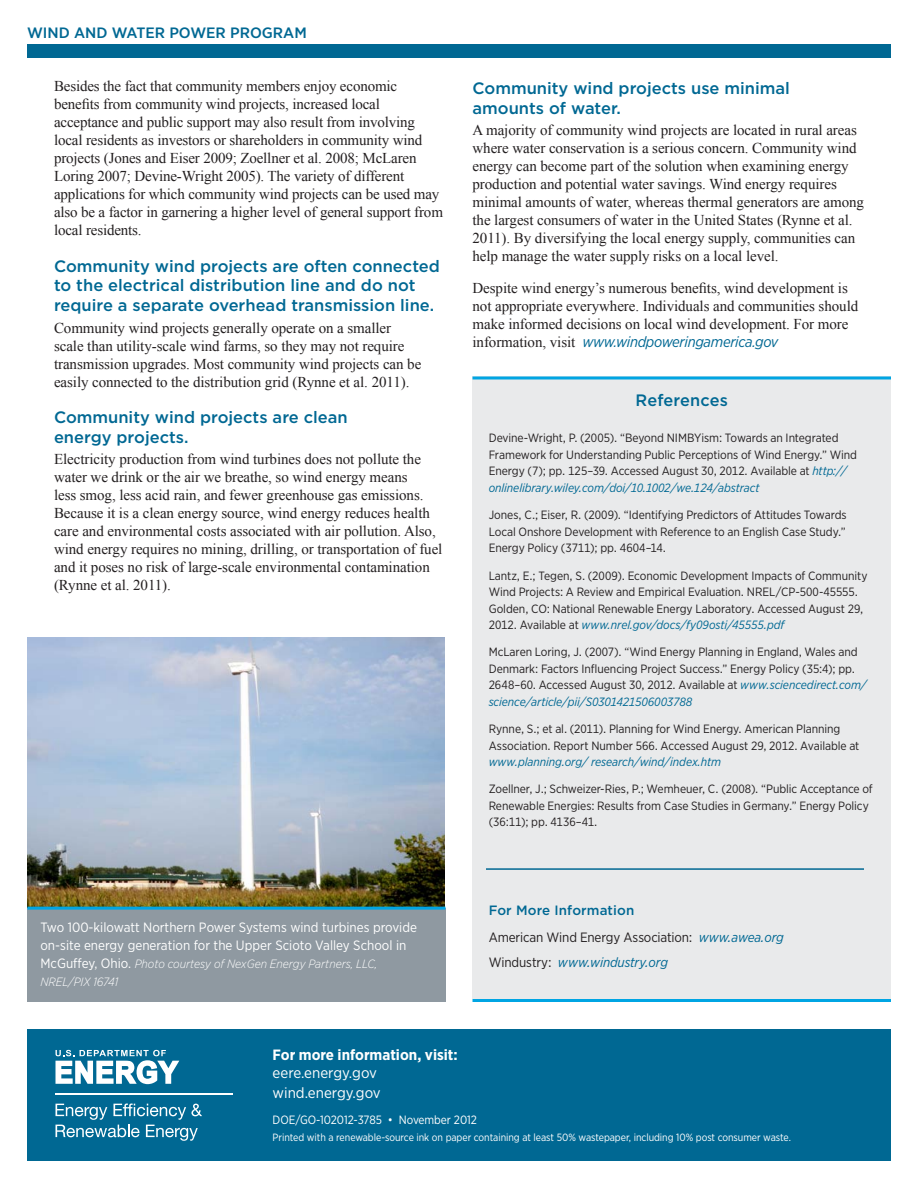
<style>
.page{position:relative;width:918px;height:1188px;background:#fff}
.page>*{position:absolute;margin:0;border:0;box-sizing:border-box;transform-origin:0 0}
.subhead_2{font:500 16.5px/19.5px "Gotham";color:#006893}
.sidebar_head{font:500 16.5px "Gotham";letter-spacing:.01em;color:#006893}
.body_text{font:15px/18px "Times New Roman";letter-spacing:-.005em;color:#231f20}
.program_name_page_2{font:500 15px "Gotham Narrow";color:#006893;scale:1.1 1}
.boiler_plate_reverse{font:14.85px "Gotham Narrow";color:#fff}
.boiler_plate_reverse-2{font:700 14.85px "Gotham Narrow";color:#fff}
.caption_reverse{font:13.5px/18px "Gotham Narrow";color:#fff}
.sidebar_text_-_refer{font:13.5px "Gotham Narrow";letter-spacing:-.01em;color:#231f20}
.sidebar_text_-_refer-2{font:italic 13.5px "Gotham Narrow";letter-spacing:-.01em;color:#006893}
.sidebar_head-2{font:500 13.5px "Gotham";letter-spacing:.01em;color:#006893}
.sidebar_text_-_refer-3{font:12px/16.5px "Gotham Narrow";letter-spacing:-.005em;color:#231f20}
.caption_reverse-2{font:italic 300 12px/18px "Gotham Narrow";color:#fff}
.t1{font:12px "Gotham Narrow";letter-spacing:-.005em;color:#fff}
.t2{font:10.5px "Gotham Narrow";letter-spacing:-.005em;color:#fff}
.s1{font-family:"Gotham Narrow";font-style:italic;color:#006893}
.s2{font-style:italic;color:#006893}
.s3{font-weight:400;font-style:normal;font-size:13.5px}
.s4{font-style:normal;color:#231f20}
</style>
<div class="page">
<div style="left:472px;top:376px;width:419px;height:623px;background:#e9eaeb"></div>
<svg style="left:472px;top:376px;width:419px;height:4px;background:#3ab6e4"></svg>
<hr style="left:472px;top:999px;width:419px;height:3px;background:#00a5e3">
<img style="left:27px;top:638px;width:418px;height:269px">
<div style="left:27px;top:908px;width:419px;height:94px;background:#8f99a1"></div>
<hr style="left:27px;top:907px;width:419px;height:3px;background:#00a5e3">
<hr style="left:486px;top:868px;width:378px;height:2px;background:#006893">
<div style="left:27px;top:1029px;width:864px;height:132px;background:#006893"></div>
<svg style="left:56px;top:1050px;width:123px;height:34px"></svg>
<hr style="left:56px;top:1093px;width:177px;height:1px;background:#fff">
<svg style="left:56px;top:1104px;width:146px;height:37px"></svg>
<div style="left:27px;top:44px;width:864px;height:14px;background:#006893"></div>
<p class="program_name_page_2" style="left:27px;top:23px;width:256px">WIND AND WATER POWER PROGRAM</p>
<p class="body_text" style="left:54px;top:77px;width:391px">Besides the fact that community members enjoy economic benefits from community wind projects, increased local acceptance and public support may also result from involving local residents as investors or shareholders in community wind projects (Jones and Eiser 2009; Zoellner et al. 2008; McLaren Loring 2007; Devine-Wright 2005). The variety of different applications for which community wind projects can be used may also be a factor in garnering a higher level of general support from local residents.</p>
<p class="subhead_2" style="left:54px;top:256px;width:387px">Community wind projects are often connected to the electrical distribution line and do not require a separate overhead transmission line.</p>
<p class="body_text" style="left:54px;top:318px;width:369px">Community wind projects generally operate on a smaller scale than utility-scale wind farms, so they may not require transmission upgrades. Most community wind projects can be easily connected to the distribution grid (Rynne et al. 2011).</p>
<p class="subhead_2" style="left:54px;top:407px;width:295px">Community wind projects are clean energy projects.</p>
<p class="body_text" style="left:54px;top:450px;width:390px">Electricity production from wind turbines does not pollute the water we drink or the air we breathe, so wind energy means<br>less smog, less acid rain, and fewer greenhouse gas emissions.<br>Because it is a clean energy source, wind energy reduces health care and environmental costs associated with air pollution. Also, wind energy requires no mining, drilling, or transportation of fuel and it poses no risk of large-scale environmental contamination (Rynne et al. 2011).</p>
<p class="subhead_2" style="left:472px;top:78px;width:319px">Community wind projects use minimal amounts of water.</p>
<p class="body_text" style="left:472px;top:121px;width:393px">A majority of community wind projects are located in rural areas where water conservation is a serious concern. Community wind energy can become part of the solution when examining energy production and potential water savings. Wind energy requires minimal amounts of water, whereas thermal generators are among the largest consumers of water in the United States (Rynne et al.<br>2011). By diversifying the local energy supply, communities can help manage the water supply risks on a local level.</p>
<p class="body_text" style="left:472px;top:279px;width:387px">Despite wind energy’s numerous benefits, wind development is not appropriate everywhere. Individuals and communities should make informed decisions on local wind development. For more information, visit <span class="s1">www.windpoweringamerica.gov</span></p>
<p class="sidebar_head" style="left:636px;top:389px;width:94px">References</p>
<p class="sidebar_text_-_refer-3" style="left:489px;top:430px;width:370px">Devine-Wright, P. (2005). “Beyond NIMBYism: Towards an Integrated Framework for Understanding Public Perceptions of Wind Energy.” Wind Energy (7); pp. 125–39. Accessed August 30, 2012. Available at <span class="s2">http:// onlinelibrary.wiley.com/doi/10.1002/we.124/abstract</span></p>
<p class="sidebar_text_-_refer-3" style="left:489px;top:507px;width:360px;text-align:justify">Jones, C.; Eiser, R. (2009). “Identifying Predictors of Attitudes Towards Local Onshore Development with Reference to an English Case Study.” Energy Policy (3711); pp. 4604–14.</p>
<p class="sidebar_text_-_refer-3" style="left:489px;top:567px;width:380px">Lantz, E.; Tegen, S. (2009). Economic Development Impacts of Community Wind Projects: A Review and Empirical Evaluation. NREL/CP-500-45555.<br>Golden, CO: National Renewable Energy Laboratory. Accessed August 29, 2012. Available at <span class="s2">www.nrel.gov/docs/fy09osti/45555.pdf</span></p>
<p class="sidebar_text_-_refer-3" style="left:489px;top:644px;width:380px">McLaren Loring, J. (2007). “Wind Energy Planning in England, Wales and Denmark: Factors Influencing Project Success.” Energy Policy (35:4); pp.<br>2648–60. Accessed August 30, 2012. Available at <span class="s2">www.sciencedirect.com/ science/article/pii/S0301421506003788</span></p>
<p class="sidebar_text_-_refer-3" style="left:489px;top:720px;width:372px">Rynne, S.; et al. (2011). Planning for Wind Energy. American Planning<br>Association. Report Number 566. Accessed August 29, 2012. Available at <span class="s2">www.planning.org/ research/wind/index.htm</span></p>
<p class="sidebar_text_-_refer-3" style="left:489px;top:781px;width:386px">Zoellner, J.; Schweizer-Ries, P.; Wemheuer, C. (2008). “Public Acceptance of<br>Renewable Energies: Results from Case Studies in Germany.” Energy Policy (36:11); pp. 4136–41.</p>
<p class="caption_reverse" style="left:40px;top:918px;width:378px">Two 100-kilowatt Northern Power Systems wind turbines provide on-site energy generation for the Upper Scioto Valley School in</p>
<p class="caption_reverse-2" style="left:40px;top:955px;width:338px"><span class="s3">McGuffey, Ohio.</span> Photo courtesy of NexGen Energy Partners, LLC,<br>NREL/PIX 16741</p>
<p class="boiler_plate_reverse-2" style="left:273px;top:1045px;width:187px">For more information, visit:</p>
<p class="boiler_plate_reverse" style="left:273px;top:1064px;width:106px">eere.energy.gov</p>
<p class="boiler_plate_reverse" style="left:273px;top:1083px;width:110px">wind.energy.gov</p>
<p class="sidebar_head-2" style="left:489px;top:902px;width:147px">For More Information</p>
<p class="sidebar_text_-_refer" style="left:489px;top:929px;width:297px">American Wind Energy Association: <span class="s2">www.awea.org</span></p>
<p class="sidebar_text_-_refer-2" style="left:489px;top:954px;width:181px"><span class="s4">Windustry:</span> www.windustry.org</p>
<p class="t1" style="left:273px;top:1113px;width:206px">DOE/GO-102012-3785 • November 2012</p>
<p class="t2" style="left:273px;top:1131px;width:520px">Printed with a renewable-source ink on paper containing at least 50% wastepaper, including 10% post consumer waste.</p>
</div>
